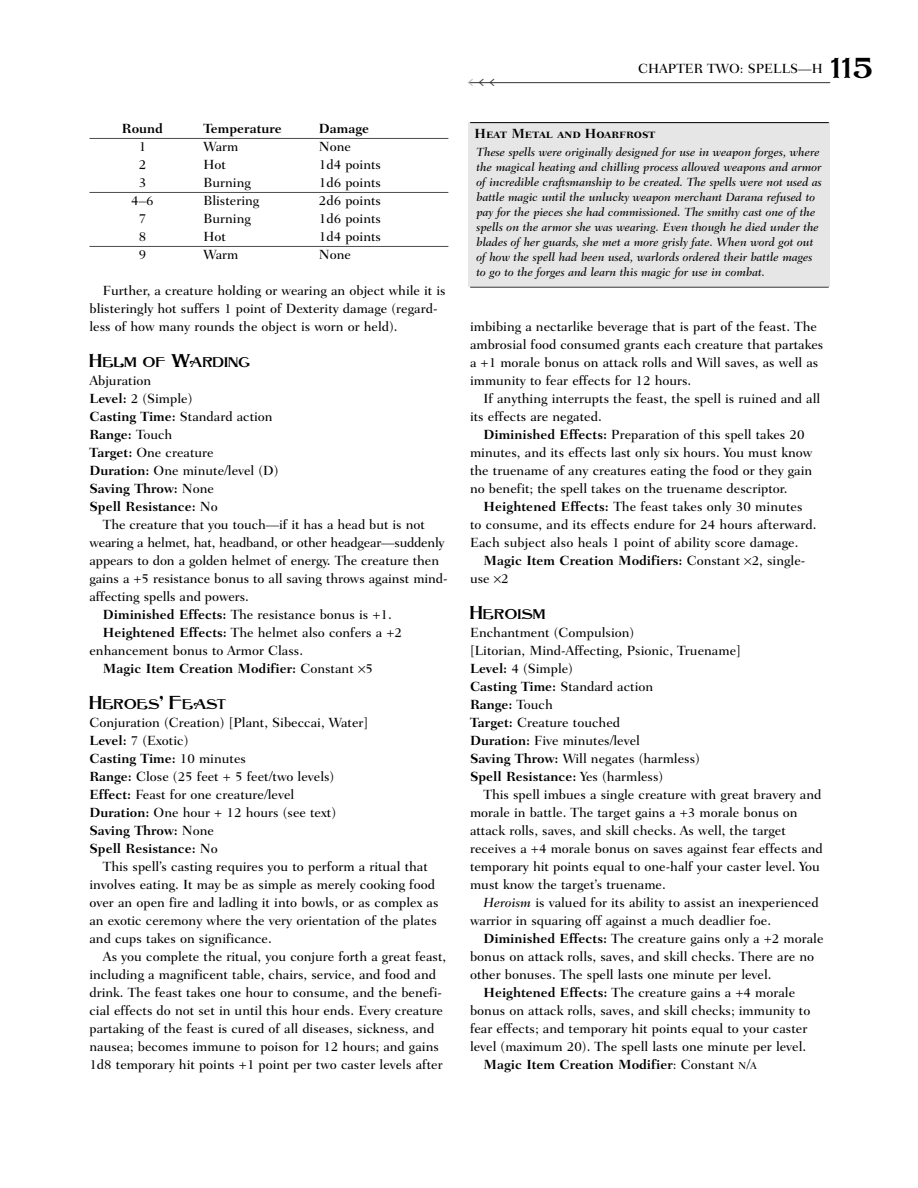
<style>
.page{position:relative;width:918px;height:1188px;background:#fff}
.page>*{position:absolute;margin:0;border:0;box-sizing:border-box;transform-origin:0 0}
.t1{font:30px "Orbit Antique";color:#000}
.t2{font:14.7px "Orbit Antique";color:#000}
.t3{font:500 13.5px/18px "Fairfield LH";color:#000}
.t4{font:700 13.5px/18px "Fairfield LH";color:#000}
.t5{font:13.5px "Fairfield LH Bold SC";color:#000}
.t6{font:13.5px "Fairfield LH Medium SC";color:#000}
.t7{font:italic 500 12px/15px "Fairfield LH";letter-spacing:-.005em;color:#000}
.s1{font-size:19.5px}
.s2{font-weight:700}
.s3{font-weight:500}
.s4{font-family:"Fairfield LH";font-weight:500}
.s5{font-style:italic}
.s6{font-weight:500;font-size:10.2px}
</style>
<div class="page">
<hr style="left:89px;top:138px;width:359px;height:1px;background:#4d4d4d">
<hr style="left:89px;top:192px;width:359px;height:1px;background:#4d4d4d">
<hr style="left:89px;top:246px;width:359px;height:1px;background:#4d4d4d">
<hr style="left:469px;top:82px;width:361px;height:1px;background:#333">
<div style="left:469px;top:122px;width:361px;height:165px;background:#e6e6e6"></div>
<hr style="left:470px;top:122px;width:359px;height:1px;background:#000">
<hr style="left:470px;top:287px;width:359px;height:1px;background:#333">
<svg style="left:468px;top:82px;width:27px;height:2px"></svg>
<p class="t4" style="left:122px;top:120px;width:43px">Round</p>
<p class="t4" style="left:203px;top:120px;width:80px">Temperature</p>
<p class="t4" style="left:319px;top:120px;width:52px">Damage</p>
<p class="t3" style="left:139px;top:138px;width:9px">1</p>
<p class="t3" style="left:203px;top:138px;width:36px">Warm</p>
<p class="t3" style="left:319px;top:138px;width:33px">None</p>
<p class="t3" style="left:139px;top:156px;width:9px">2</p>
<p class="t3" style="left:203px;top:156px;width:24px">Hot</p>
<p class="t3" style="left:319px;top:156px;width:64px">1d4 points</p>
<p class="t3" style="left:139px;top:174px;width:9px">3</p>
<p class="t3" style="left:203px;top:174px;width:49px">Burning</p>
<p class="t3" style="left:319px;top:174px;width:64px">1d6 points</p>
<p class="t3" style="left:131px;top:192px;width:24px">4–6</p>
<p class="t3" style="left:203px;top:192px;width:57px">Blistering</p>
<p class="t3" style="left:319px;top:192px;width:64px">2d6 points</p>
<p class="t3" style="left:139px;top:210px;width:9px">7</p>
<p class="t3" style="left:203px;top:210px;width:49px">Burning</p>
<p class="t3" style="left:319px;top:210px;width:64px">1d6 points</p>
<p class="t3" style="left:139px;top:228px;width:9px">8</p>
<p class="t3" style="left:203px;top:228px;width:24px">Hot</p>
<p class="t3" style="left:319px;top:228px;width:64px">1d4 points</p>
<p class="t3" style="left:139px;top:246px;width:9px">9</p>
<p class="t3" style="left:203px;top:246px;width:36px">Warm</p>
<p class="t3" style="left:319px;top:246px;width:33px">None</p>
<p class="t3" style="left:89px;top:282px;width:358px;text-indent:14px">Further, a creature holding or wearing an object while it is blisteringly hot suffers 1 point of Dexterity damage (regard&shy;less of how many rounds the object is worn or held).</p>
<p class="t2" style="left:89px;top:356px;width:163px"><span class="s1">H</span>ELM OF <span class="s1">W</span>ARDING</p>
<p class="t3" style="left:89px;top:372px;width:191px">Abjuration<br><span class="s2">Level:</span> 2 (Simple)<br><span class="s2">Casting Time:</span> Standard action<br><span class="s2">Range:</span> Touch<br><span class="s2">Target:</span> One creature<br><span class="s2">Duration:</span> One minute/level (D)<br><span class="s2">Saving Throw:</span> None<br><span class="s2">Spell Resistance:</span> No</p>
<p class="t3" style="left:103px;top:516px;width:323px">The creature that you touch—if it has a head but is not</p>
<p class="t3" style="left:89px;top:534px;width:357px">wearing a helmet, hat, headband, or other headgear—suddenly</p>
<p class="t3" style="left:89px;top:552px;width:351px">appears to don a golden helmet of energy. The creature then</p>
<p class="t3" style="left:89px;top:570px;width:360px">gains a +5 resistance bonus to all saving throws against mind-</p>
<p class="t3" style="left:89px;top:588px;width:161px">affecting spells and powers.</p>
<p class="t3" style="left:103px;top:606px;width:290px"><span class="s2">Diminished Effects:</span> The resistance bonus is +1.</p>
<p class="t3" style="left:103px;top:624px;width:301px"><span class="s2">Heightened Effects:</span> The helmet also confers a +2</p>
<p class="t3" style="left:89px;top:642px;width:215px">enhancement bonus to Armor Class.</p>
<p class="t4" style="left:103px;top:660px;width:271px">Magic Item Creation Modifier: <span class="s3">Constant 5</span></p>
<p class="t2" style="left:89px;top:698px;width:139px"><span class="s1">H</span>EROES<span class="s1">’ F</span>EAST</p>
<p class="t3" style="left:89px;top:714px;width:280px">Conjuration (Creation) [Plant, Sibeccai, Water]<br><span class="s2">Level:</span> 7 (Exotic)<br><span class="s2">Casting Time:</span> 10 minutes<br><span class="s2">Range:</span> Close (25 feet + 5 feet/two levels)<br><span class="s2">Effect:</span> Feast for one creature/level<br><span class="s2">Duration:</span> One hour + 12 hours (see text)<br><span class="s2">Saving Throw:</span> None<br><span class="s2">Spell Resistance:</span> No</p>
<p class="t3" style="left:89px;top:858px;width:351px;text-indent:14px">This spell’s casting requires you to perform a ritual that involves eating. It may be as simple as merely cooking food over an open fire and ladling it into bowls, or as complex as an exotic ceremony where the very orientation of the plates and cups takes on significance.</p>
<p class="t3" style="left:89px;top:948px;width:358px;text-indent:14px">As you complete the ritual, you conjure forth a great feast, including a magnificent table, chairs, service, and food and drink. The feast takes one hour to consume, and the benefi&shy;cial effects do not set in until this hour ends. Every creature partaking of the feast is cured of all diseases, sickness, and nausea; becomes immune to poison for 12 hours; and gains 1d8 temporary hit points +1 point per two caster levels after</p>
<p class="t6" style="left:638px;top:61px;width:186px">CHAPTER TWO: <span class="s4">SPELLS—H</span></p>
<h1 class="t1" style="left:830px;top:57px;width:45px">115</h1>
<p class="t5" style="left:475px;top:125px;width:182px">Heat Metal and Hoarfrost</p>
<p class="t7" style="left:477px;top:146px;width:347px">These spells were originally designed for use in weapon forges, where the magical heating and chilling process allowed weapons and armor of incredible craftsmanship to be created. The spells were not used as battle magic until the unlucky weapon merchant Darana refused to pay for the pieces she had commissioned. The smithy cast one of the spells on the armor she was wearing. Even though he died under the blades of her guards, she met a more grisly fate. When word got out of how the spell had been used, warlords ordered their battle mages to go to the forges and learn this magic for use in combat.</p>
<p class="t3" style="left:470px;top:318px;width:355px">imbibing a nectarlike beverage that is part of the feast. The ambrosial food consumed grants each creature that partakes a +1 morale bonus on attack rolls and Will saves, as well as immunity to fear effects for 12 hours.</p>
<p class="t3" style="left:470px;top:390px;width:352px;text-indent:14px">If anything interrupts the feast, the spell is ruined and all its effects are negated.</p>
<p class="t3" style="left:470px;top:426px;width:344px;text-indent:14px"><span class="s2">Diminished Effects:</span> Preparation of this spell takes 20 minutes, and its effects last only six hours. You must know the truename of any creatures eating the food or they gain no benefit; the spell takes on the truename descriptor.</p>
<p class="t3" style="left:470px;top:498px;width:348px;text-indent:14px"><span class="s2">Heightened Effects:</span> The feast takes only 30 minutes to consume, and its effects endure for 24 hours afterward.<br>Each subject also heals 1 point of ability score damage.</p>
<p class="t4" style="left:470px;top:552px;width:337px;text-indent:13px">Magic Item Creation Modifiers: <span class="s3">Constant 2, single&shy;use 2</span></p>
<p class="t2" style="left:470px;top:608px;width:77px"><span class="s1">H</span>EROISM</p>
<p class="t3" style="left:470px;top:624px;width:272px">Enchantment (Compulsion)<br>[Litorian, Mind-Affecting, Psionic, Truename]<br><span class="s2">Level:</span> 4 (Simple)<br><span class="s2">Casting Time:</span> Standard action<br><span class="s2">Range:</span> Touch<br><span class="s2">Target:</span> Creature touched<br><span class="s2">Duration:</span> Five minutes/level<br><span class="s2">Saving Throw:</span> Will negates (harmless)<br><span class="s2">Spell Resistance:</span> Yes (harmless)</p>
<p class="t3" style="left:470px;top:786px;width:354px;text-indent:14px">This spell imbues a single creature with great bravery and morale in battle. The target gains a +3 morale bonus on attack rolls, saves, and skill checks. As well, the target receives a +4 morale bonus on saves against fear effects and temporary hit points equal to one-half your caster level. You must know the target’s truename.</p>
<p class="t3" style="left:470px;top:894px;width:350px;text-indent:14px"><span class="s5">Heroism</span> is valued for its ability to assist an inexperienced warrior in squaring off against a much deadlier foe.</p>
<p class="t3" style="left:484px;top:930px;width:342px"><span class="s2">Diminished Effects:</span> The creature gains only a +2 morale</p>
<p class="t3" style="left:470px;top:948px;width:346px">bonus on attack rolls, saves, and skill checks. There are no</p>
<p class="t3" style="left:470px;top:966px;width:303px">other bonuses. The spell lasts one minute per level.</p>
<p class="t3" style="left:484px;top:984px;width:313px"><span class="s2">Heightened Effects:</span> The creature gains a +4 morale</p>
<p class="t3" style="left:470px;top:1002px;width:342px">bonus on attack rolls, saves, and skill checks; immunity to</p>
<p class="t3" style="left:470px;top:1020px;width:339px">fear effects; and temporary hit points equal to your caster</p>
<p class="t3" style="left:470px;top:1038px;width:338px">level (maximum 20). The spell lasts one minute per level.</p>
<p class="t4" style="left:484px;top:1056px;width:275px">Magic Item Creation Modifier<span class="s3">: Constant</span> <span class="s6">N</span><span class="s3">/</span><span class="s6">A</span></p>
</div>
